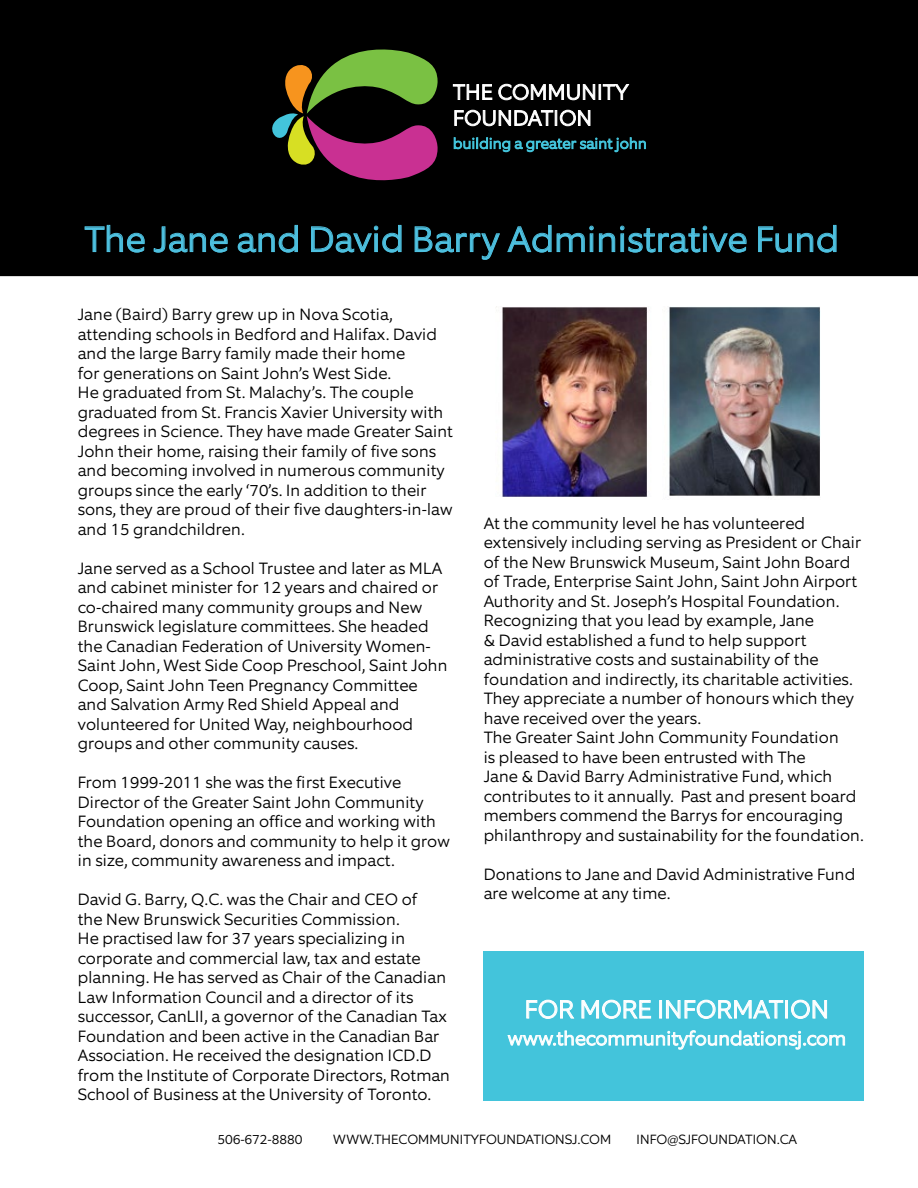
<style>
.page{position:relative;width:918px;height:1188px;background:#fff}
.page>*{position:absolute;margin:0;border:0;box-sizing:border-box;transform-origin:0 0}
.t1{font:300 36px "Equip";color:#4ec1e0}
.t2{font:300 25.5px "Equip";color:#fff}
.t3{font:300 19.5px "Equip";color:#fff}
.t4{font:300 16.5px/19.5px "Equip";color:#000}
.t5{font:300 13.5px "Equip";letter-spacing:-.01em;color:#000}
</style>
<div class="page">
<div style="left:0;top:0;width:918px;height:276px;background:#000"></div>
<svg style="left:84px;top:225px;width:61px;height:28px;background:#0e2329"></svg>
<svg style="left:153px;top:226px;width:75px;height:27px;background:#0f252b"></svg>
<svg style="left:238px;top:225px;width:60px;height:28px;background:#0f272d"></svg>
<svg style="left:311px;top:225px;width:91px;height:28px;background:#0f272d"></svg>
<svg style="left:414px;top:226px;width:86px;height:34px;background:#0c2025"></svg>
<svg style="left:507px;top:225px;width:240px;height:28px;background:#0e242a"></svg>
<svg style="left:758px;top:225px;width:79px;height:28px;background:#0e252b"></svg>
<svg style="left:271px;top:28px;width:167px;height:173px;background:#403225"></svg>
<svg style="left:453px;top:84px;width:39px;height:16px"></svg>
<svg style="left:498px;top:84px;width:132px;height:16px"></svg>
<svg style="left:454px;top:110px;width:137px;height:16px"></svg>
<svg style="left:454px;top:137px;width:192px;height:15px;background:#17454d"></svg>
<div style="left:484px;top:951px;width:380px;height:150px;background:#43c4db"></div>
<svg style="left:526px;top:999px;width:48px;height:20px"></svg>
<svg style="left:581px;top:999px;width:70px;height:20px"></svg>
<div style="left:659px;top:1000px;width:3px;height:18px;border:1px solid #fff"></div>
<svg style="left:666px;top:999px;width:118px;height:20px"></svg>
<div style="left:785px;top:1000px;width:3px;height:18px;border:1px solid #fff"></div>
<svg style="left:791px;top:999px;width:36px;height:20px"></svg>
<svg style="left:507px;top:1030px;width:338px;height:20px"></svg>
<img style="left:668px;top:306px;width:153px;height:190px">
<img style="left:496px;top:306px;width:152px;height:191px">
<h1 class="t1" style="left:84px;top:216px;width:756px">The Jane and David Barry Administrative Fund</h1>
<p class="t4" style="left:78px;top:305px;width:377px">Jane (Baird) Barry grew up in Nova Scotia, attending schools in Bedford and Halifax. David and the large Barry family made their home<br>for generations on Saint John’s West Side.<br>He graduated from St. Malachy’s. The couple graduated from St. Francis Xavier University with degrees in Science. They have made Greater Saint John their home, raising their family of five sons and becoming involved in numerous community groups since the early ‘70’s. In addition to their sons, they are proud of their five daughters-in-law and 15 grandchildren.</p>
<p class="t4" style="left:78px;top:558px;width:371px">Jane served as a School Trustee and later as MLA and cabinet minister for 12 years and chaired or co-chaired many community groups and New Brunswick legislature committees. She headed the Canadian Federation of University Women-Saint John, West Side Coop Preschool, Saint John Coop, Saint John Teen Pregnancy Committee and Salvation Army Red Shield Appeal and volunteered for United Way, neighbourhood groups and other community causes.</p>
<p class="t4" style="left:78px;top:773px;width:374px">From 1999-2011 she was the first Executive Director of the Greater Saint John Community Foundation opening an office and working with the Board, donors and community to help it grow in size, community awareness and impact.</p>
<p class="t4" style="left:78px;top:890px;width:374px">David G. Barry, Q.C. was the Chair and CEO of<br>the New Brunswick Securities Commission.<br>He practised law for 37 years specializing in corporate and commercial law, tax and estate planning. He has served as Chair of the Canadian Law Information Council and a director of its successor, CanLII, a governor of the Canadian Tax Foundation and been active in the Canadian Bar Association. He received the designation ICD.D from the Institute of Corporate Directors, Rotman School of Business at the University of Toronto.</p>
<p class="t4" style="left:484px;top:513px;width:382px">At the community level he has volunteered extensively including serving as President or Chair of the New Brunswick Museum, Saint John Board of Trade, Enterprise Saint John, Saint John Airport Authority and St. Joseph’s Hospital Foundation.<br>Recognizing that you lead by example, Jane<br>&amp; David established a fund to help support administrative costs and sustainability of the foundation and indirectly, its charitable activities.<br>They appreciate a number of honours which they have received over the years.<br>The Greater Saint John Community Foundation<br>is pleased to have been entrusted with The<br>Jane &amp; David Barry Administrative Fund, which contributes to it annually. Past and present board members commend the Barrys for encouraging philanthropy and sustainability for the foundation.</p>
<p class="t4" style="left:484px;top:864px;width:373px">Donations to Jane and David Administrative Fund are welcome at any time.</p>
<h2 class="t2" style="left:525px;top:993px;width:306px">FOR MORE INFORMATION</h2>
<p class="t3" style="left:508px;top:1026px;width:340px">www.thecommunityfoundationsj.com</p>
<p class="t5" style="left:218px;top:1131px;width:86px">506-672-8880</p>
<p class="t5" style="left:333px;top:1131px;width:280px">WWW.THECOMMUNITYFOUNDATIONSJ.COM</p>
<p class="t5" style="left:637px;top:1131px;width:162px">INFO@SJFOUNDATION.CA</p>
</div>
